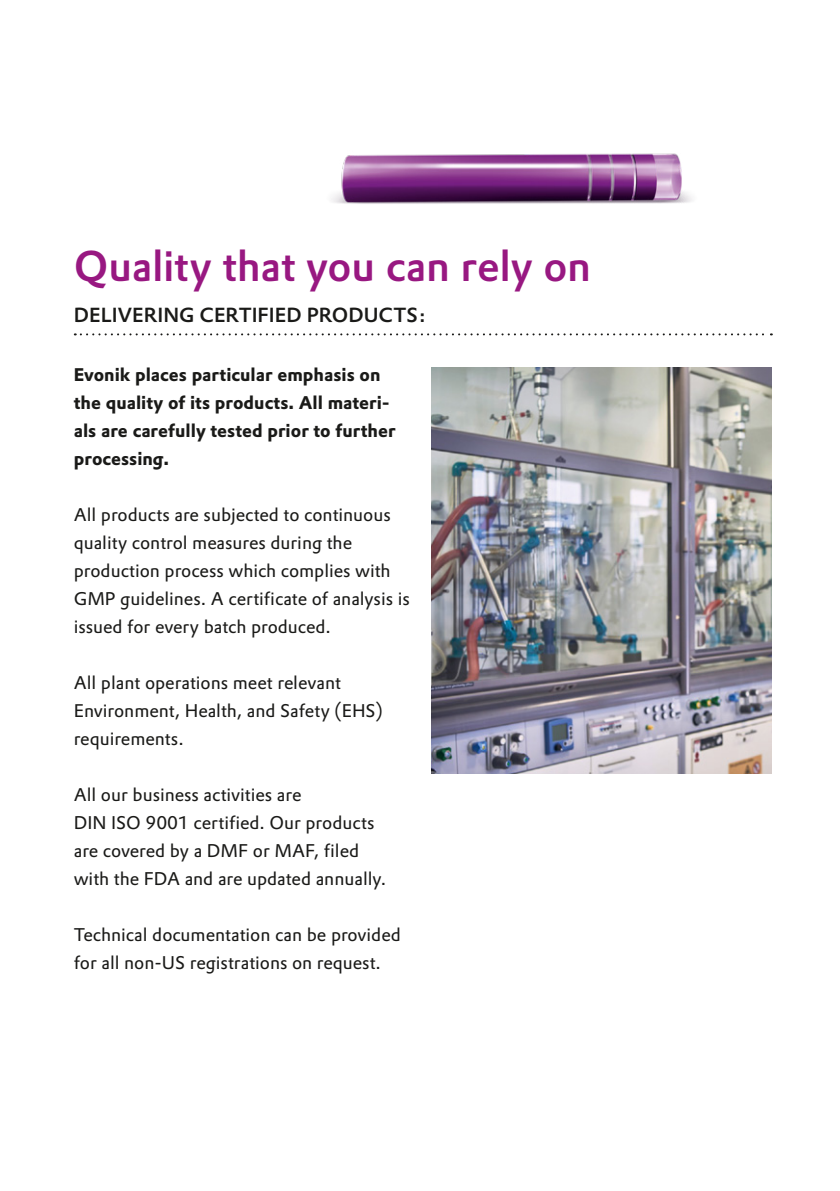
<style>
.page{position:relative;width:840px;height:1191px;background:#fff}
.page>*{position:absolute;margin:0;border:0;box-sizing:border-box;transform-origin:0 0}
.t1{font:500 42px "Evonik Prokyon";letter-spacing:-.005em;color:#981881}
.t2{font:500 20px "Evonik Prokyon";color:#1a1a18}
.t3{font:18px/28px "Evonik Prokyon";color:#1a1a18}
.t4{font:700 18px/28px "Evonik Prokyon";color:#1a1a18}
</style>
<div class="page">
<img style="left:431px;top:368px;width:340px;height:405px">
<img style="left:331px;top:153px;width:361px;height:51px">
<svg style="left:75px;top:333px;width:696px;height:2px"></svg>
<h1 class="t1" style="left:74px;top:233px;width:518px">Quality that you can rely on</h1>
<p class="t2" style="left:74px;top:299px;width:353px">DELIVERING CERTIFIED PRODUCTS:</p>
<p class="t4" style="left:74px;top:359px;width:323px">Evonik places particular emphasis on the quality of its products. All materi&shy;als are carefully tested prior to further processing.</p>
<p class="t3" style="left:74px;top:500px;width:337px">All products are subjected to continuous quality control measures during the production process which complies with GMP guidelines. A certificate of analysis is issued for every batch produced.</p>
<p class="t3" style="left:74px;top:668px;width:310px">All plant operations meet relevant<br>Environment, Health, and Safety (EHS) requirements.</p>
<p class="t3" style="left:74px;top:780px;width:313px">All our business activities are<br>DIN ISO 9001 certified. Our products are covered by a DMF or MAF, filed with the FDA and are updated annually.</p>
<p class="t3" style="left:74px;top:920px;width:328px">Technical documentation can be provided for all non-US registrations on request.</p>
</div>
